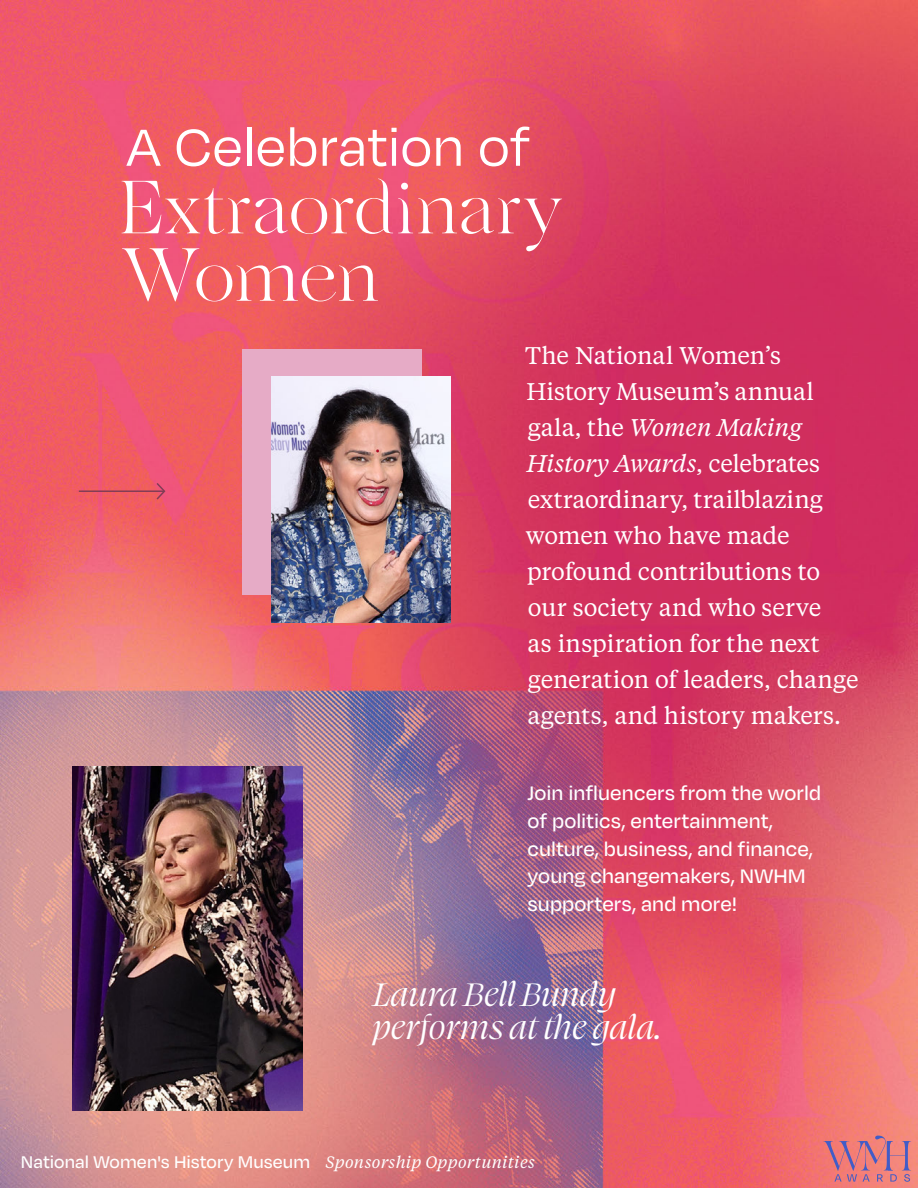
<style>
.page{position:relative;width:918px;height:1188px;background:#fff}
.page>*{position:absolute;margin:0;border:0;box-sizing:border-box;transform-origin:0 0}
.t1{font:69px/67.5px "Ninna";letter-spacing:-.02em;color:#fff}
.t2{font:60px "Degular";color:#fff}
.t3{font:italic 37.5px/33px "Swear Display";letter-spacing:-.005em;color:#fff}
.t4{font:24px "Tiempos Text";letter-spacing:-.005em;color:#fff}
.t5{font:italic 24px "Tiempos Text";letter-spacing:-.01em;color:#fff}
.t6{font:500 22.5px/27.8px "Degular";letter-spacing:.005em;color:#fff}
.t7{font:500 19.5px "Degular";letter-spacing:.005em;color:#fff}
.s1{font-style:normal}
.s2{font-size:36px}
.s3{font-family:"Tiempos Text";font-weight:400;font-style:italic;font-size:16.5px}
</style>
<div class="page">
<img style="left:0;top:0;width:918px;height:1188px">
<div style="left:243px;top:349px;width:179px;height:246px;background:#e6abc6"></div>
<hr style="left:79px;top:490px;width:85px;height:2px;background:#823d55">
<svg style="left:155px;top:481px;width:11px;height:20px"></svg>
<img style="left:272px;top:377px;width:179px;height:245px">
<img style="left:73px;top:767px;width:229px;height:344px">
<svg style="left:823px;top:1136px;width:88px;height:46px"></svg>
<h1 class="t2" style="left:126px;top:111px;width:405px">A Celebration of</h1>
<p class="t1" style="left:119px;top:172px;width:445px">Extraordinary<br>Women</p>
<p class="t4" style="left:525px;top:341px;width:257px">The National Women’s</p>
<p class="t4" style="left:527px;top:377px;width:289px">History Museum’s annual</p>
<p class="t5" style="left:528px;top:413px;width:276px"><span class="s1">gala, the</span> Women Making</p>
<p class="t5" style="left:527px;top:449px;width:295px">History Awards<span class="s1">, celebrates</span></p>
<p class="t4" style="left:528px;top:485px;width:296px">extraordinary, trailblazing</p>
<p class="t4" style="left:526px;top:521px;width:265px">women who have made</p>
<p class="t4" style="left:527px;top:557px;width:295px">profound contributions to</p>
<p class="t4" style="left:528px;top:593px;width:295px">our society and who serve</p>
<p class="t4" style="left:528px;top:629px;width:294px">as inspiration for the next</p>
<p class="t4" style="left:528px;top:665px;width:332px">generation of leaders, change</p>
<p class="t4" style="left:528px;top:701px;width:315px">agents, and history makers.</p>
<p class="t6" style="left:528px;top:778px;width:295px">Join influencers from the world of politics, entertainment, culture, business, and finance, young changemakers, NWHM supporters, and more!</p>
<p class="t3" style="left:372px;top:976px;width:290px">Laura Bell Bundy performs at the gala<span class="s2">.</span></p>
<p class="t7" style="left:21px;top:1150px;width:516px">National Women's History Museum <span class="s3">Sponsorship Opportunities</span></p>
</div>
